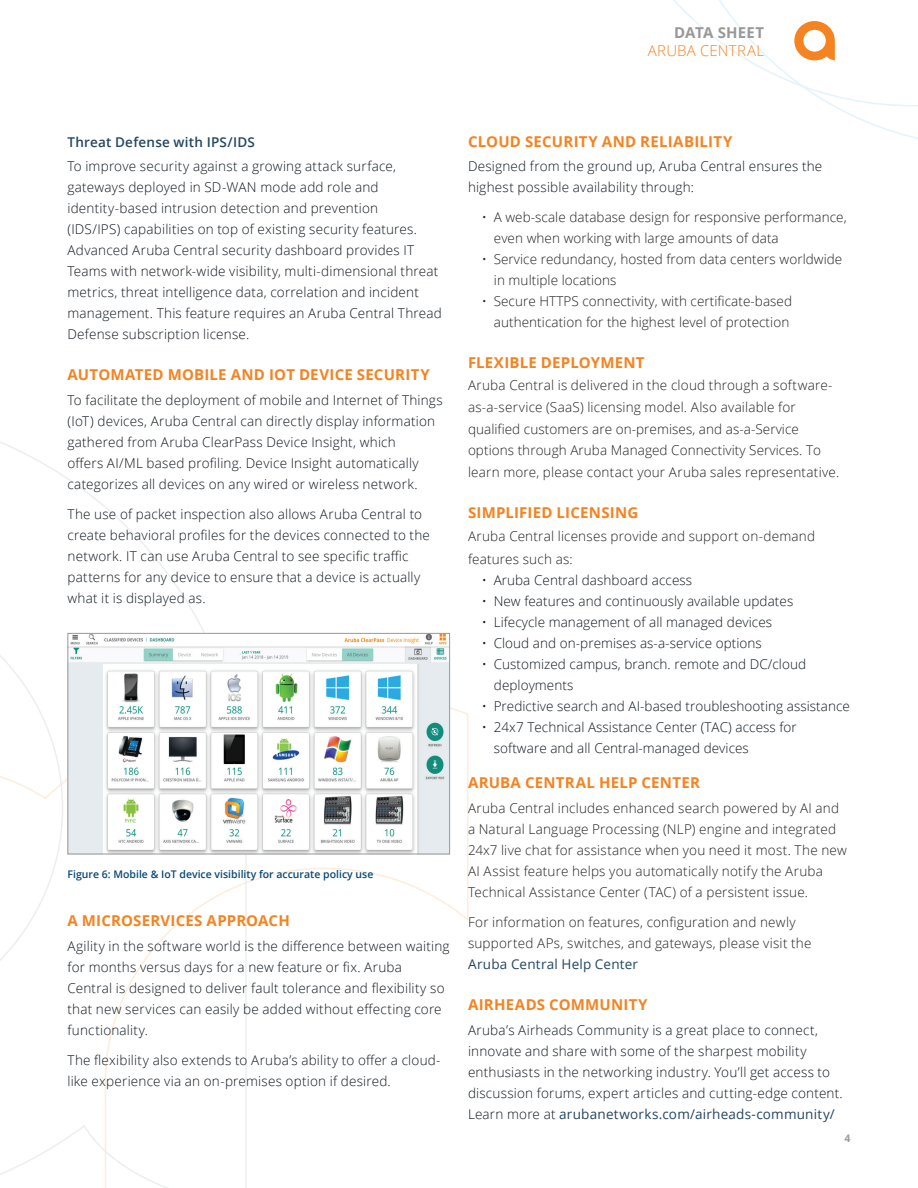
<style>
.page{position:relative;width:918px;height:1188px;background:#fff}
.page>*{position:absolute;margin:0;border:0;box-sizing:border-box;transform-origin:0 0}
.t1{font:700 15px "Open Sans";letter-spacing:.015em;color:#f58320}
.t2{font:300 15px "Open Sans";letter-spacing:.025em;color:#f58320}
.t3{font:700 15px "Open Sans";letter-spacing:.01em;color:#999899}
.t4{font:300 13.5px/21px "Open Sans";letter-spacing:.015em;color:#0f171d}
.t5{font:300 13.5px/21px "Open Sans";letter-spacing:.01em;color:#231f20}
.t6{font:600 13.5px "Open Sans";letter-spacing:.015em;color:#234661}
.t7{font:13.5px "Open Sans";letter-spacing:.015em;color:#234661}
.t8{font:600 10.5px "Open Sans";color:#074875}
.t9{font:700 10.5px "Open Sans";color:#9c9b9b}
.s1{font-weight:400;color:#234661}
</style>
<div class="page">
<svg style="left:248px;top:687px;width:221px;height:234px"></svg>
<svg style="left:0;top:441px;width:248px;height:747px"></svg>
<svg style="left:673px;top:0;width:245px;height:139px"></svg>
<img style="left:70px;top:635px;width:378px;height:217px">
<div style="left:68px;top:633px;width:382px;height:221px;border:1px solid #999899"></div>
<p class="t3" style="left:674px;top:22px;width:92px">DATA SHEET</p>
<p class="t2" style="left:648px;top:41px;width:118px">ARUBA CENTRAL</p>
<p class="t6" style="left:68px;top:133px;width:189px">Threat Defense with IPS/IDS</p>
<p class="t4" style="left:68px;top:155px;width:376px">To improve security against a growing attack surface, gateways deployed in SD-WAN mode add role and identity‑based intrusion detection and prevention<br>(IDS/IPS) capabilities on top of existing security features.<br>Advanced Aruba Central security dashboard provides IT Teams with network-wide visibility, multi-dimensional threat metrics, threat intelligence data, correlation and incident management. This feature requires an Aruba Central Thread Defense subscription license.</p>
<p class="t1" style="left:68px;top:364px;width:364px">AUTOMATED MOBILE AND IOT DEVICE SECURITY</p>
<p class="t4" style="left:68px;top:389px;width:377px">To facilitate the deployment of mobile and Internet of Things (IoT) devices, Aruba Central can directly display information gathered from Aruba ClearPass Device Insight, which<br>offers AI/ML based profiling. Device Insight automatically categorizes all devices on any wired or wireless network.</p>
<p class="t4" style="left:68px;top:503px;width:364px">The use of packet inspection also allows Aruba Central to create behavioral profiles for the devices connected to the network. IT can use Aruba Central to see specific traffic patterns for any device to ensure that a device is actually what it is displayed as.</p>
<p class="t8" style="left:68px;top:867px;width:307px">Figure 6: Mobile &amp; IoT device visibility for accurate policy use</p>
<p class="t1" style="left:68px;top:910px;width:224px">A MICROSERVICES APPROACH</p>
<p class="t4" style="left:68px;top:935px;width:384px">Agility in the software world is the difference between waiting for months versus days for a new feature or fix. Aruba Central is designed to deliver fault tolerance and flexibility so that new services can easily be added without effecting core functionality.</p>
<p class="t4" style="left:68px;top:1049px;width:375px">The flexibility also extends to Aruba’s ability to offer a cloud&shy;like experience via an on-premises option if desired.</p>
<p class="t1" style="left:468px;top:131px;width:266px">CLOUD SECURITY AND RELIABILITY</p>
<p class="t4" style="left:468px;top:155px;width:356px">Designed from the ground up, Aruba Central ensures the highest possible availability through:</p>
<p class="t5" style="left:494px;top:206px;width:354px;text-indent:-12px">• A web-scale database design for responsive performance, even when working with large amounts of data</p>
<p class="t5" style="left:494px;top:248px;width:350px;text-indent:-12px">• Service redundancy, hosted from data centers worldwide in multiple locations</p>
<p class="t5" style="left:482px;top:290px;width:312px;text-align:right">• Secure HTTPS connectivity, with certificate-based authentication for the highest level of protection</p>
<p class="t1" style="left:468px;top:352px;width:178px">FLEXIBLE DEPLOYMENT</p>
<p class="t5" style="left:468px;top:374px;width:373px;line-height:21.6px">Aruba Central is delivered in the cloud through a software&shy;as-a-service (SaaS) licensing model. Also available for qualified customers are on-premises, and as-a-Service options through Aruba Managed Connectivity Services. To learn more, please contact your Aruba sales representative.</p>
<p class="t1" style="left:468px;top:502px;width:172px">SIMPLIFIED LICENSING</p>
<p class="t5" style="left:468px;top:525px;width:349px;line-height:22.5px">Aruba Central licenses provide and support on-demand features such as:</p>
<p class="t4" style="left:482px;top:569px;width:212px">• Aruba Central dashboard access</p>
<p class="t4" style="left:482px;top:590px;width:313px">• New features and continuously available updates</p>
<p class="t4" style="left:482px;top:611px;width:292px">• Lifecycle management of all managed devices</p>
<p class="t4" style="left:482px;top:632px;width:282px">• Cloud and on-premises as-a-service options</p>
<p class="t4" style="left:494px;top:653px;width:314px;text-indent:-12px">• Customized campus, branch. remote and DC/cloud deployments</p>
<p class="t4" style="left:482px;top:695px;width:370px">• Predictive search and AI-based troubleshooting assistance</p>
<p class="t4" style="left:494px;top:716px;width:304px;text-indent:-12px">• 24x7 Technical Assistance Center (TAC) access for software and all Central-managed devices</p>
<p class="t1" style="left:468px;top:771px;width:233px">ARUBA CENTRAL HELP CENTER</p>
<p class="t5" style="left:468px;top:797px;width:381px">Aruba Central includes enhanced search powered by AI and a Natural Language Processing (NLP) engine and integrated 24x7 live chat for assistance when you need it most. The new AI Assist feature helps you automatically notify the Aruba Technical Assistance Center (TAC) of a persistent issue.</p>
<p class="t5" style="left:468px;top:911px;width:345px">For information on features, configuration and newly supported APs, switches, and gateways, please visit the</p>
<p class="t7" style="left:468px;top:955px;width:172px">Aruba Central Help Center</p>
<p class="t1" style="left:468px;top:994px;width:181px">AIRHEADS COMMUNITY</p>
<p class="t4" style="left:468px;top:1019px;width:376px">Aruba’s Airheads Community is a great place to connect, innovate and share with some of the sharpest mobility enthusiasts in the networking industry. You’ll get access to discussion forums, expert articles and cutting-edge content.<br>Learn more at <span class="s1">arubanetworks.com/airheads-community/</span></p>
<p class="t9" style="left:845px;top:1131px;width:7px">4</p>
</div>
